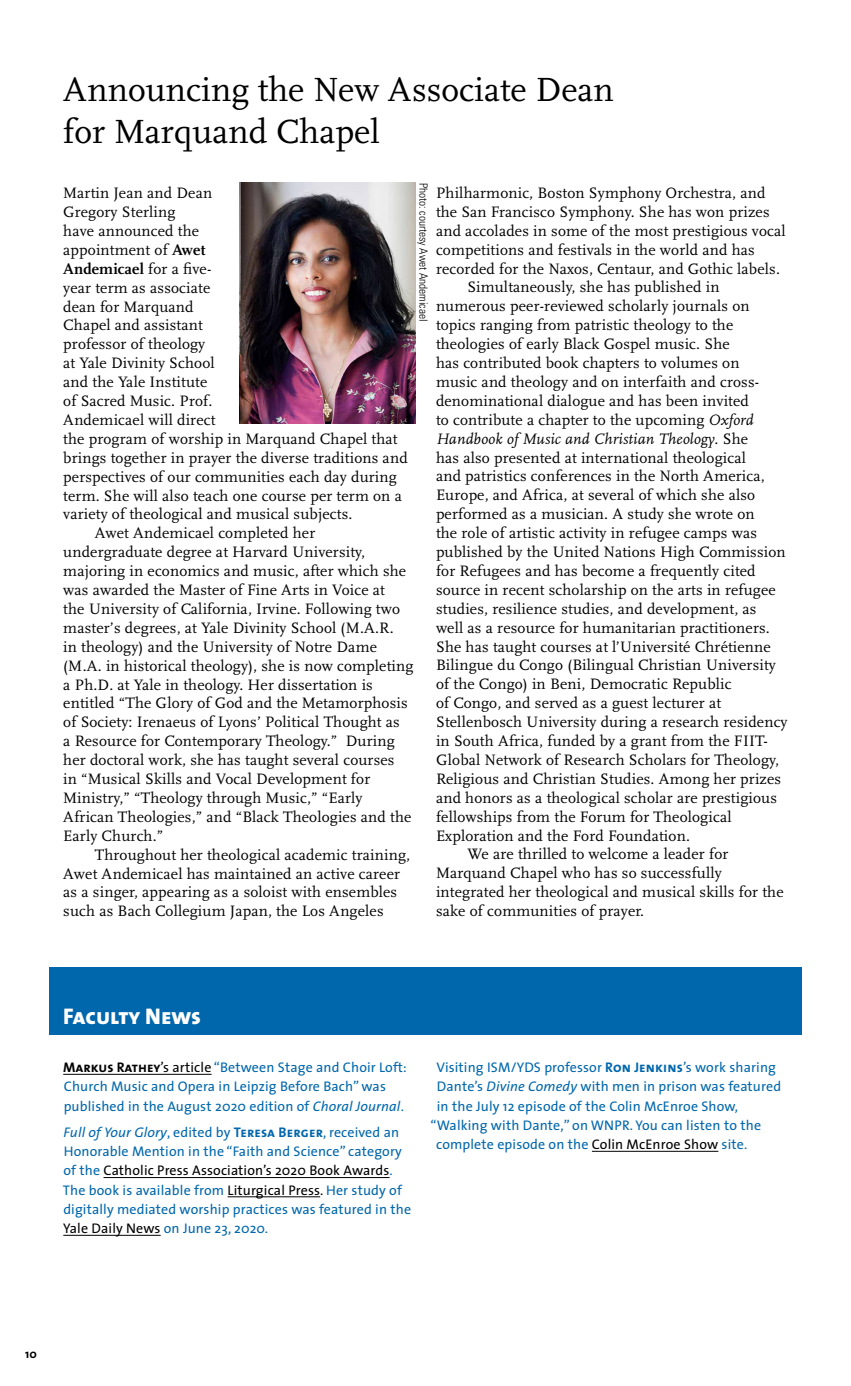
<style>
.page{position:relative;width:851px;height:1386px;background:#fff}
.page>*{position:absolute;margin:0;border:0;box-sizing:border-box;transform-origin:0 0}
.headline_20_pt{font:35px/42px "Scala";color:#000}
.t1{font:22.75px "The Sans Extra Bold Caps";color:#fff}
.body_copy{font:15.75px/18.9px "Scala";letter-spacing:.01em;color:#000}
.Small_body_sans{font:14px/19.2px "The Sans";letter-spacing:.01em;color:#0067ac}
.t2{font:700 12.25px "The Sans";color:#000}
.Credit{font:300 condensed 11.38px "Univers";color:#000}
.s1{font-weight:700}
.s2{font-style:italic}
.s3{font-family:"The Sans Bold Caps";color:#000}
.s4{color:#000}
.s5{font-family:"The Sans Bold Caps"}
</style>
<div class="page">
<img style="left:239px;top:183px;width:176px;height:241px">
<div style="left:49px;top:967px;width:753px;height:68px;background:#0067ac"></div>
<hr style="left:63px;top:1074px;width:148px;height:1px;background:#000">
<hr style="left:103px;top:1177px;width:286px;height:1px;background:#000">
<hr style="left:227px;top:1197px;width:93px;height:1px;background:#000">
<hr style="left:63px;top:1235px;width:98px;height:1px;background:#000">
<hr style="left:592px;top:1151px;width:126px;height:1px;background:#000">
<p class="headline_20_pt" style="left:63px;top:70px;width:552px">Announcing the New Associate Dean for Marquand Chapel</p>
<p class="body_copy" style="left:63px;top:184px;width:346px">Martin Jean and Dean<br>Gregory Sterling<br>have announced the<br>appointment of <span class="s1">Awet<br>Andemicael</span> for a five-<br>year term as associate<br>dean for Marquand<br>Chapel and assistant<br>professor of theology<br>at Yale Divinity School<br>and the Yale Institute<br>of Sacred Music. Prof.<br>Andemicael will direct<br>the program of worship in Marquand Chapel that brings together in prayer the diverse traditions and perspectives of our communities each day during term. She will also teach one course per term on a variety of theological and musical subjects.</p>
<p class="body_copy" style="left:63px;top:524px;width:352px;text-indent:32px">Awet Andemicael completed her undergraduate degree at Harvard University, majoring in economics and music, after which she was awarded the Master of Fine Arts in Voice at<br>the University of California, Irvine. Following two master’s degrees, at Yale Divinity School (M.A.R.<br>in theology) and the University of Notre Dame (M.A. in historical theology), she is now completing a Ph.D. at Yale in theology. Her dissertation is entitled “The Glory of God and the Metamorphosis of Society: Irenaeus of Lyons’ Political Thought as<br>a Resource for Contemporary Theology.” During her doctoral work, she has taught several courses<br>in “Musical Skills and Vocal Development for Ministry,” “Theology through Music,” “Early African Theologies,” and “Black Theologies and the Early Church.”</p>
<p class="body_copy" style="left:63px;top:845px;width:348px;text-indent:32px">Throughout her theological academic training, Awet Andemicael has maintained an active career as a singer, appearing as a soloist with ensembles such as Bach Collegium Japan, the Los Angeles</p>
<p class="Credit" style="left:430px;top:183px;width:140px;rotate:90deg">Photo: courtesy Awet Andemicael</p>
<p class="body_copy" style="left:436px;top:184px;width:351px">Philharmonic, Boston Symphony Orchestra, and the San Francisco Symphony. She has won prizes and accolades in some of the most prestigious vocal competitions and festivals in the world and has recorded for the Naxos, Centaur, and Gothic labels.</p>
<p class="body_copy" style="left:436px;top:278px;width:353px;text-indent:32px">Simultaneously, she has published in numerous peer-reviewed scholarly journals on topics ranging from patristic theology to the theologies of early Black Gospel music. She<br>has contributed book chapters to volumes on<br>music and theology and on interfaith and cross&shy;denominational dialogue and has been invited<br>to contribute a chapter to the upcoming <span class="s2">Oxford Handbook of Music and Christian Theology</span>. She<br>has also presented at international theological<br>and patristics conferences in the North America, Europe, and Africa, at several of which she also performed as a musician. A study she wrote on<br>the role of artistic activity in refugee camps was published by the United Nations High Commission for Refugees and has become a frequently cited source in recent scholarship on the arts in refugee studies, resilience studies, and development, as well as a resource for humanitarian practitioners.<br>She has taught courses at l’Université Chrétienne Bilingue du Congo (Bilingual Christian University of the Congo) in Beni, Democratic Republic<br>of Congo, and served as a guest lecturer at Stellenbosch University during a research residency in South Africa, funded by a grant from the FIIT-Global Network of Research Scholars for Theology, Religious and Christian Studies. Among her prizes and honors as a theological scholar are prestigious fellowships from the Forum for Theological Exploration and the Ford Foundation.</p>
<p class="body_copy" style="left:436px;top:845px;width:349px;text-indent:32px">We are thrilled to welcome a leader for Marquand Chapel who has so successfully integrated her theological and musical skills for the sake of communities of prayer.</p>
<p class="t1" style="left:63px;top:997px;width:139px">Faculty News</p>
<p class="Small_body_sans" style="left:63px;top:1057px;width:345px"><span class="s3">Markus Rathey</span><span class="s4">’s article</span> “Between Stage and Choir Loft:<br>Church Music and Opera in Leipzig Before Bach” was published in the August 2020 edition of <span class="s2">Choral Journal</span>.</p>
<p class="Small_body_sans" style="left:63px;top:1122px;width:350px"><span class="s2">Full of Your Glory</span>, edited by <span class="s5">Teresa Berger</span>, received an Honorable Mention in the “Faith and Science” category of the <span class="s4">Catholic Press Association’s 2020 Book Awards</span>.<br>The book is available from <span class="s4">Liturgical Press.</span> Her study of digitally mediated worship practices was featured in the <span class="s4">Yale Daily News</span> on June 23, 2020.</p>
<p class="Small_body_sans" style="left:436px;top:1057px;width:341px">Visiting ISM/YDS professor <span class="s5">Ron Jenkins</span>’s work sharing</p>
<p class="Small_body_sans" style="left:437px;top:1077px;width:346px">Dante’s <span class="s2">Divine Comedy</span> with men in prison was featured</p>
<p class="Small_body_sans" style="left:437px;top:1096px;width:303px">in the July 12 episode of the Colin McEnroe Show,</p>
<p class="Small_body_sans" style="left:430px;top:1115px;width:332px">“Walking with Dante,” on WNPR. You can listen to the</p>
<p class="Small_body_sans" style="left:436px;top:1134px;width:312px">complete episode on the <span class="s4">Colin McEnroe Show</span> site.</p>
<p class="t2" style="left:25px;top:1344px;width:13px">10</p>
</div>
